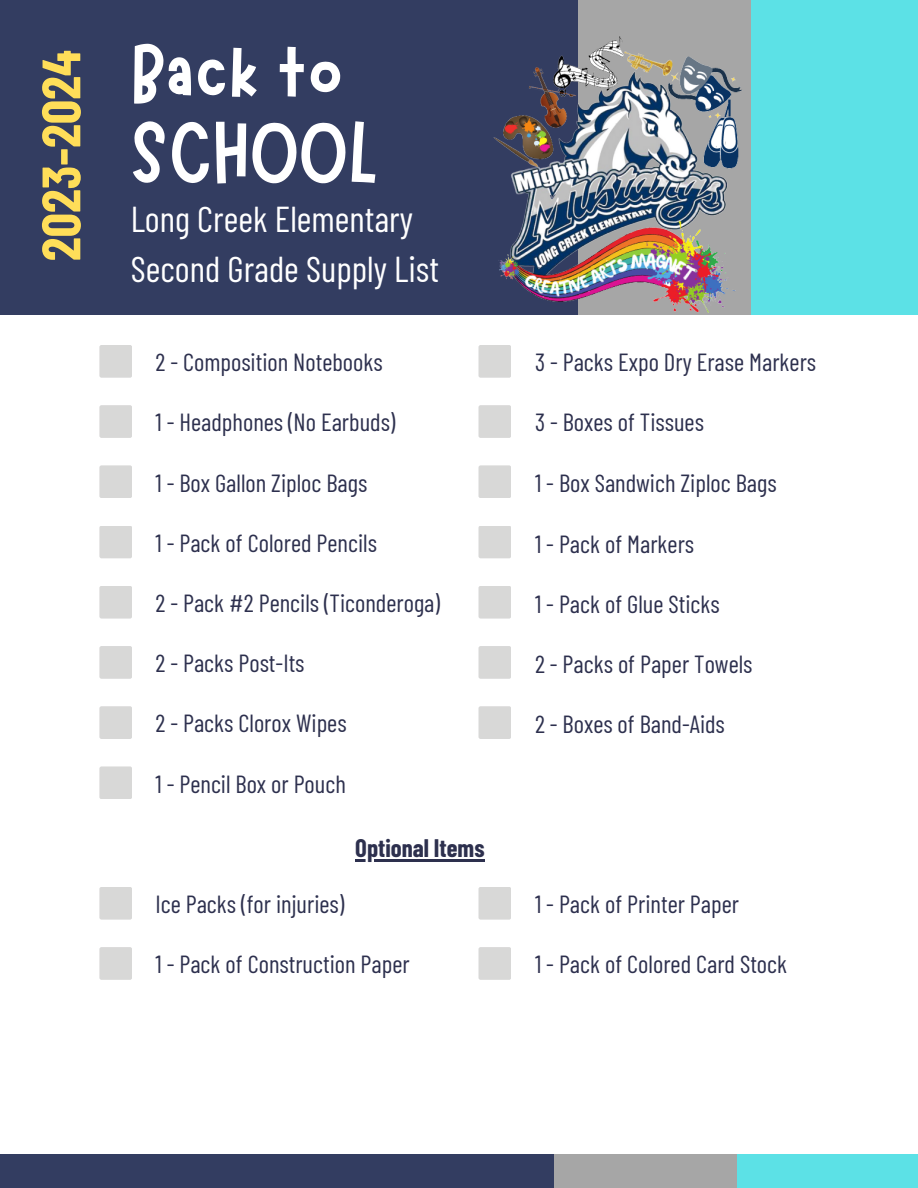
<style>
.page{position:relative;width:918px;height:1188px;background:#fff}
.page>*{position:absolute;margin:0;border:0;box-sizing:border-box;transform-origin:0 0}
.t1{font:88.95px "Marykate";color:#fff}
.t2{font:84.6px "Marykate";color:#fff}
.t3{font:700 54px "Barlow Condensed";color:#ffde59}
.t4{font:36px "Barlow Condensed";color:#fff}
.t5{font:24.75px "Barlow Condensed";color:#2d304e}
.t6{font:700 24.75px "Barlow Condensed";color:#2d304e}
</style>
<div class="page">
<div style="left:578px;top:0;width:177px;height:314px;background:#a6a6a6"></div>
<div style="left:751px;top:0;width:167px;height:314px;background:#5ce1e6"></div>
<div style="left:0;top:0;width:578px;height:314px;background:#333d61"></div>
<div style="left:554px;top:1154px;width:186px;height:34px;background:#a6a6a6"></div>
<div style="left:738px;top:1154px;width:180px;height:34px;background:#5ce1e6"></div>
<div style="left:0;top:1154px;width:554px;height:34px;background:#333d61"></div>
<div style="left:99px;top:345px;width:33px;height:33px;background:#d8d8d7;border-radius:2px"></div>
<div style="left:478px;top:345px;width:33px;height:33px;background:#d8d8d7;border-radius:2px"></div>
<div style="left:99px;top:586px;width:33px;height:33px;background:#d8d8d7;border-radius:2px"></div>
<div style="left:478px;top:586px;width:33px;height:33px;background:#d8d8d7;border-radius:2px"></div>
<div style="left:99px;top:465px;width:33px;height:33px;background:#d8d8d7;border-radius:2px"></div>
<div style="left:478px;top:465px;width:33px;height:33px;background:#d8d8d7;border-radius:2px"></div>
<div style="left:99px;top:706px;width:33px;height:33px;background:#d8d8d7;border-radius:2px"></div>
<div style="left:478px;top:706px;width:33px;height:33px;background:#d8d8d7;border-radius:2px"></div>
<div style="left:99px;top:947px;width:33px;height:33px;background:#d8d8d7;border-radius:2px"></div>
<div style="left:478px;top:947px;width:33px;height:33px;background:#d8d8d7;border-radius:2px"></div>
<div style="left:99px;top:405px;width:33px;height:33px;background:#d8d8d7;border-radius:2px"></div>
<div style="left:478px;top:405px;width:33px;height:33px;background:#d8d8d7;border-radius:2px"></div>
<div style="left:99px;top:646px;width:33px;height:33px;background:#d8d8d7;border-radius:2px"></div>
<div style="left:478px;top:646px;width:33px;height:33px;background:#d8d8d7;border-radius:2px"></div>
<div style="left:99px;top:887px;width:33px;height:33px;background:#d8d8d7;border-radius:2px"></div>
<div style="left:478px;top:887px;width:33px;height:33px;background:#d8d8d7;border-radius:2px"></div>
<div style="left:99px;top:526px;width:33px;height:32px;background:#d8d8d7;border-radius:2px"></div>
<div style="left:478px;top:526px;width:33px;height:32px;background:#d8d8d7;border-radius:2px"></div>
<div style="left:99px;top:766px;width:33px;height:33px;background:#d8d8d7;border-radius:2px"></div>
<img style="left:471px;top:36px;width:296px;height:279px">
<hr style="left:355px;top:859px;width:130px;height:2px;background:#2d304e">
<p class="t3" style="left:26px;top:261px;width:213px;rotate:-90deg">2023-2024</p>
<p class="t2" style="left:131px;top:19px;width:214px">Back to</p>
<p class="t1" style="left:131px;top:95px;width:250px">SCHOOL</p>
<p class="t4" style="left:131px;top:196px;width:284px">Long Creek Elementary</p>
<p class="t4" style="left:131px;top:246px;width:310px">Second Grade Supply List</p>
<p class="t5" style="left:155px;top:346px;width:229px">2 - Composition Notebooks</p>
<p class="t5" style="left:535px;top:346px;width:283px">3 - Packs Expo Dry Erase Markers</p>
<p class="t5" style="left:155px;top:407px;width:241px">1 - Headphones (No Earbuds)</p>
<p class="t5" style="left:535px;top:407px;width:170px">3 - Boxes of Tissues</p>
<p class="t5" style="left:155px;top:467px;width:213px">1 - Box Gallon Ziploc Bags</p>
<p class="t5" style="left:155px;top:527px;width:223px">1 - Pack of Colored Pencils</p>
<p class="t5" style="left:535px;top:468px;width:243px">1 - Box Sandwich Ziploc Bags</p>
<p class="t5" style="left:535px;top:528px;width:161px">1 - Pack of Markers</p>
<p class="t5" style="left:155px;top:587px;width:286px">2 - Pack #2 Pencils (Ticonderoga)</p>
<p class="t5" style="left:535px;top:588px;width:186px">1 - Pack of Glue Sticks</p>
<p class="t5" style="left:155px;top:647px;width:151px">2 - Packs Post-Its</p>
<p class="t5" style="left:535px;top:648px;width:219px">2 - Packs of Paper Towels</p>
<p class="t5" style="left:155px;top:708px;width:193px">2 - Packs Clorox Wipes</p>
<p class="t5" style="left:535px;top:708px;width:191px">2 - Boxes of Band-Aids</p>
<p class="t5" style="left:155px;top:768px;width:192px">1 - Pencil Box or Pouch</p>
<p class="t6" style="left:355px;top:832px;width:131px">Optional Items</p>
<p class="t5" style="left:155px;top:888px;width:190px">Ice Packs (for injuries)</p>
<p class="t5" style="left:535px;top:889px;width:206px">1 - Pack of Printer Paper</p>
<p class="t5" style="left:155px;top:949px;width:256px">1 - Pack of Construction Paper</p>
<p class="t5" style="left:535px;top:949px;width:254px">1 - Pack of Colored Card Stock</p>
</div>
